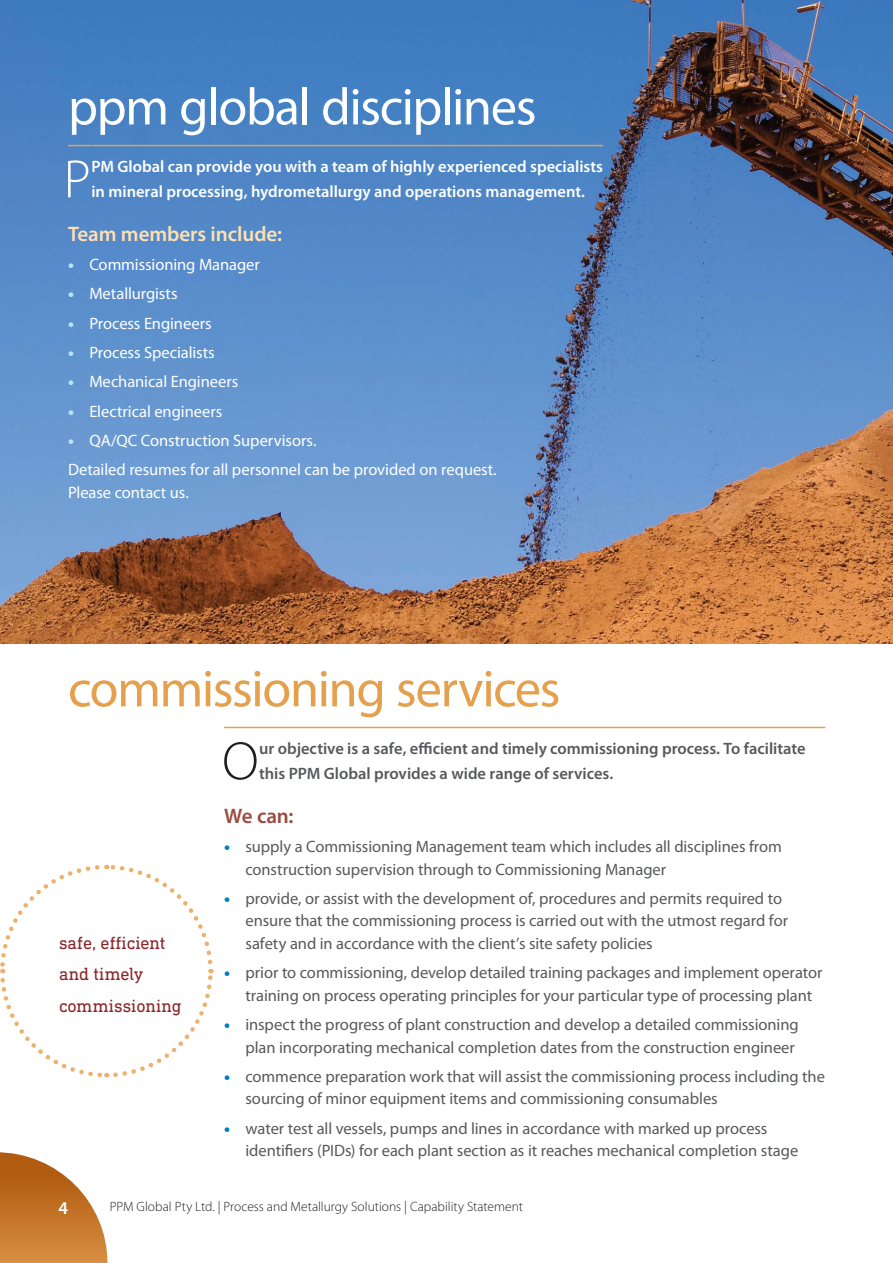
<style>
.page{position:relative;width:893px;height:1263px;background:#fff}
.page>*{position:absolute;margin:0;border:0;box-sizing:border-box;transform-origin:0 0}
.t1{font:300 54.3px "Myriad Pro";color:#fff}
.t2{font:300 54.3px "Myriad Pro";color:#231f20}
.t3{font:52.5px "Myriad Pro";letter-spacing:-.03em;color:#e5a04d}
.t4{font:52.5px "Myriad Pro";letter-spacing:-.025em;color:#fff}
.t5{font:600 21px "Myriad Pro";letter-spacing:-.005em;color:#ffe0b0}
.t6{font:600 21px "Myriad Pro";color:#9b4c3f}
.t7{font:18px/31.5px "DIN Next Slab Pro";color:#8a2529}
.t8{font:600 18px "Myriad Pro";color:#fff}
.t9{font:16.5px/22.5px "Myriad Pro";letter-spacing:-.005em;color:#58595b}
.t10{font:16.5px/29.2px "Myriad Pro";letter-spacing:-.005em;color:#fff}
.t11{font:600 16.5px/25.5px "Myriad Pro";color:#fff}
.t12{font:600 16.5px/25.5px "Myriad Pro";color:#58595b}
.t13{font:300 13.5px "Myriad Pro";color:#231f20}
.s1{font-weight:900;color:#b9e5fb}
.s2{font-weight:900;color:#007dc3}
</style>
<div class="page">
<img style="left:0;top:0;width:892px;height:643px">
<svg style="left:0;top:864px;width:214px;height:214px"></svg>
<svg style="left:0;top:1152px;width:107px;height:111px"></svg>
<svg style="left:68px;top:145px;width:23px;height:1px"></svg>
<hr style="left:91px;top:145px;width:512px;height:1px;background:#e5a04d">
<hr style="left:224px;top:727px;width:601px;height:1px;background:#e5a04d">
<h2 class="t4" style="left:68px;top:87px;width:470px">ppm global disciplines</h2>
<h1 class="t1" style="left:64px;top:159px;width:29px">P</h1>
<p class="t11" style="left:91px;top:155px;width:513px">PM Global can provide you with a team of highly experienced specialists in mineral processing, hydrometallurgy and operations management.</p>
<p class="t5" style="left:68px;top:226px;width:215px">Team members include:</p>
<p class="t10" style="left:68px;top:252px;width:193px"><span class="s1">•</span> Commissioning Manager</p>
<p class="t10" style="left:68px;top:281px;width:111px"><span class="s1">•</span> Metallurgists</p>
<p class="t10" style="left:68px;top:310px;width:145px"><span class="s1">•</span> Process Engineers</p>
<p class="t10" style="left:68px;top:340px;width:148px"><span class="s1">•</span> Process Specialists</p>
<p class="t10" style="left:68px;top:369px;width:172px"><span class="s1">•</span> Mechanical Engineers</p>
<p class="t10" style="left:68px;top:398px;width:156px"><span class="s1">•</span> Electrical engineers</p>
<p class="t10" style="left:68px;top:428px;width:430px"><span class="s1">•</span> QA/QC Construction Supervisors.<br>Detailed resumes for all personnel can be provided on request.</p>
<p class="t10" style="left:68px;top:479px;width:122px">Please contact us.</p>
<h2 class="t3" style="left:68px;top:669px;width:494px">commissioning services</h2>
<h1 class="t2" style="left:222px;top:741px;width:38px">O</h1>
<p class="t12" style="left:259px;top:737px;width:548px">ur objective is a safe, efficient and timely commissioning process. To facilitate this PPM Global provides a wide range of services.</p>
<p class="t6" style="left:224px;top:808px;width:71px">We can:</p>
<p class="t9" style="left:245px;top:837px;width:538px;text-indent:-21px"><span class="s2">•</span> supply a Commissioning Management team which includes all disciplines from construction supervision through to Commissioning Manager</p>
<p class="t9" style="left:245px;top:889px;width:544px;text-indent:-21px"><span class="s2">•</span> provide, or assist with the development of, procedures and permits required to ensure that the commissioning process is carried out with the utmost regard for safety and in accordance with the client’s site safety policies</p>
<p class="t9" style="left:245px;top:963px;width:578px;text-indent:-21px"><span class="s2">•</span> prior to commissioning, develop detailed training packages and implement operator training on process operating principles for your particular type of processing plant</p>
<p class="t9" style="left:224px;top:1015px;width:576px;text-align:right"><span class="s2">•</span> inspect the progress of plant construction and develop a detailed commissioning plan incorporating mechanical completion dates from the construction engineer</p>
<p class="t9" style="left:245px;top:1067px;width:581px;text-indent:-21px"><span class="s2">•</span> commence preparation work that will assist the commissioning process including the sourcing of minor equipment items and commissioning consumables</p>
<p class="t9" style="left:245px;top:1119px;width:554px;text-indent:-21px"><span class="s2">•</span> water test all vessels, pumps and lines in accordance with marked up process identifiers (PIDs) for each plant section as it reaches mechanical completion stage</p>
<p class="t7" style="left:59px;top:928px;width:124px">safe, efficient and timely commissioning</p>
<p class="t8" style="left:58px;top:1202px;width:11px">4</p>
<p class="t13" style="left:110px;top:1201px;width:414px">PPM Global Pty Ltd. | Process and Metallurgy Solutions | Capability Statement</p>
</div>
